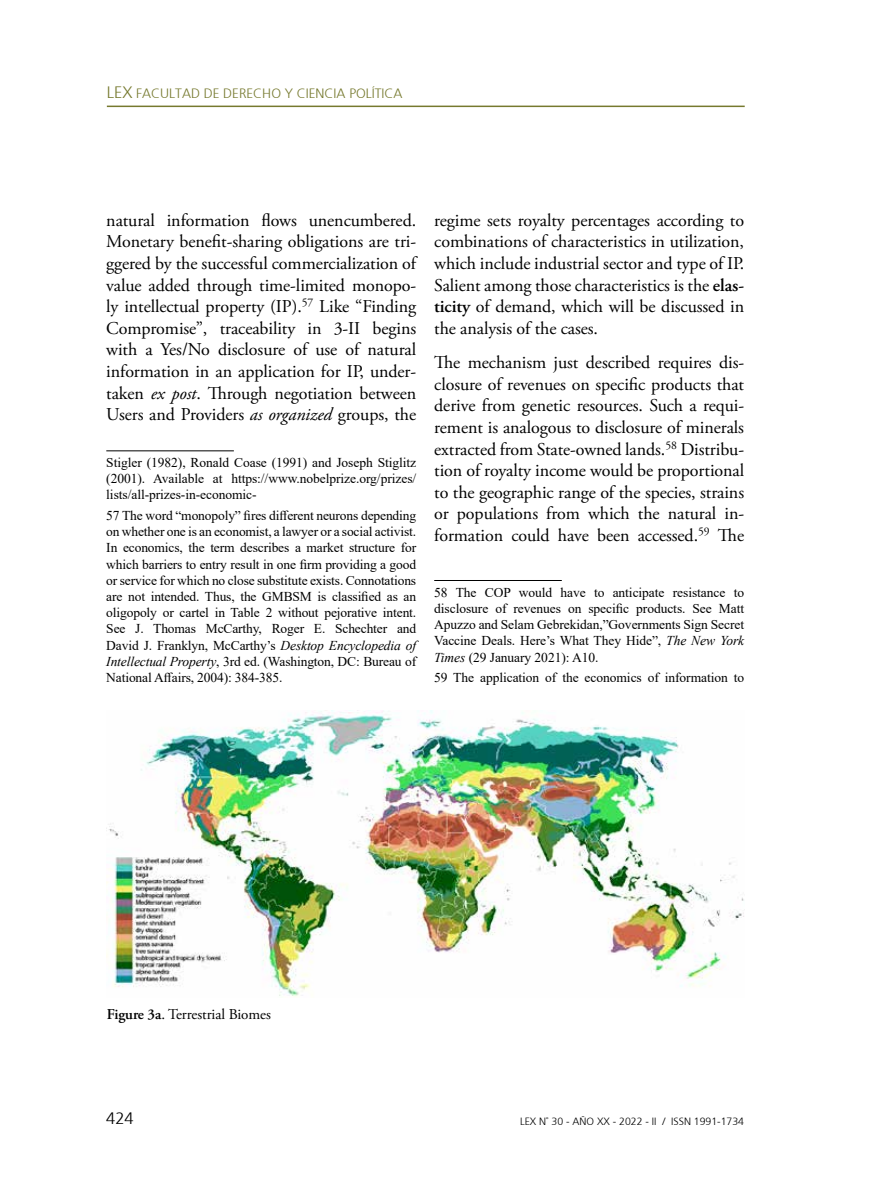
<style>
.page{position:relative;width:893px;height:1191px;background:#fff}
.page>*{position:absolute;margin:0;border:0;box-sizing:border-box;transform-origin:0 0}
.t1{font:18px/21.6px "Adobe Garamond Pro";letter-spacing:-.005em;color:#000;text-align:justify}
.t2{font:300 16.5px "Frutiger";color:#000}
.t3{font:15px "Adobe Garamond Pro";letter-spacing:-.005em;color:#000}
.t4{font:13.5px/16.2px "Times New Roman";letter-spacing:-.005em;color:#000;text-align:justify}
.t5{font:300 13.5px "Frutiger";color:#76792e}
.t6{font:300 10.5px "Frutiger";color:#000}
.s1{font-size:16.5px}
.s2{font-style:italic}
.s3{font-weight:600}
</style>
<div class="page">
<hr style="left:107px;top:106px;width:638px;height:1px;background:#76792e">
<hr style="left:106px;top:450px;width:128px;height:1px;background:#000">
<hr style="left:434px;top:580px;width:128px;height:1px;background:#000">
<img style="left:106px;top:711px;width:638px;height:286px">
<p class="t5" style="left:107px;top:84px;width:297px"><span class="s1">LEX</span> FACULTAD DE DERECHO Y CIENCIA POLÍTICA</p>
<p class="t1" style="left:106px;top:210px;width:311px">natural information flows unencumbered.<br>Monetary benefit-sharing obligations are tri&shy;ggered by the successful commercialization of value added through time-limited monopo&shy;ly intellectual property (IP).<sup>57</sup> Like “Finding Compromise”, traceability in 3-II begins with a Yes/No disclosure of use of natural information in an application for IP, under&shy;taken <span class="s2">ex post</span>. Through negotiation between Users and Providers <span class="s2">as organized</span> groups, the</p>
<p class="t4" style="left:106px;top:454px;width:311px">Stigler (1982), Ronald Coase (1991) and Joseph Stiglitz (2001). Available at https://www.nobelprize.org/prizes/ lists/all-prizes-in-economic-</p>
<p class="t4" style="left:106px;top:507px;width:311px">57 The word “monopoly” fires different neurons depending on whether one is an economist, a lawyer or a social activist.<br>In economics, the term describes a market structure for which barriers to entry result in one firm providing a good or service for which no close substitute exists. Connotations are not intended. Thus, the GMBSM is classified as an oligopoly or cartel in Table 2 without pejorative intent.<br>See J. Thomas McCarthy, Roger E. Schechter and David J. Franklyn, McCarthy’s <span class="s2">Desktop Encyclopedia of Intellectual Property</span>, 3rd ed. (Washington, DC: Bureau of National Affairs, 2004): 384-385.</p>
<p class="t1" style="left:434px;top:210px;width:311px">regime sets royalty percentages according to combinations of characteristics in utilization, which include industrial sector and type of IP.<br>Salient among those characteristics is the <span class="s3">elas&shy;ticity</span> of demand, which will be discussed in the analysis of the cases.</p>
<p class="t1" style="left:434px;top:352px;width:311px">The mechanism just described requires dis&shy;closure of revenues on specific products that derive from genetic resources. Such a requi&shy;rement is analogous to disclosure of minerals extracted from State-owned lands.<sup>58</sup> Distribu&shy;tion of royalty income would be proportional to the geographic range of the species, strains or populations from which the natural in&shy;formation could have been accessed.<sup>59</sup> The</p>
<p class="t4" style="left:434px;top:583px;width:311px">58 The COP would have to anticipate resistance to disclosure of revenues on specific products. See Matt Apuzzo and Selam Gebrekidan,”Governments Sign Secret Vaccine Deals. Here’s What They Hide”, <span class="s2">The New York Times</span> (29 January 2021): A10.</p>
<p class="t4" style="left:434px;top:669px;width:311px">59 The application of the economics of information to</p>
<p class="t3" style="left:107px;top:1004px;width:166px"><span class="s3">Figure 3a</span>. Terrestrial Biomes</p>
<p class="t2" style="left:106px;top:1106px;width:29px">424</p>
<p class="t6" style="left:520px;top:1113px;width:226px">LEX N° 30 - AÑO XX - 2022 - II / ISSN 1991-1734</p>
</div>
